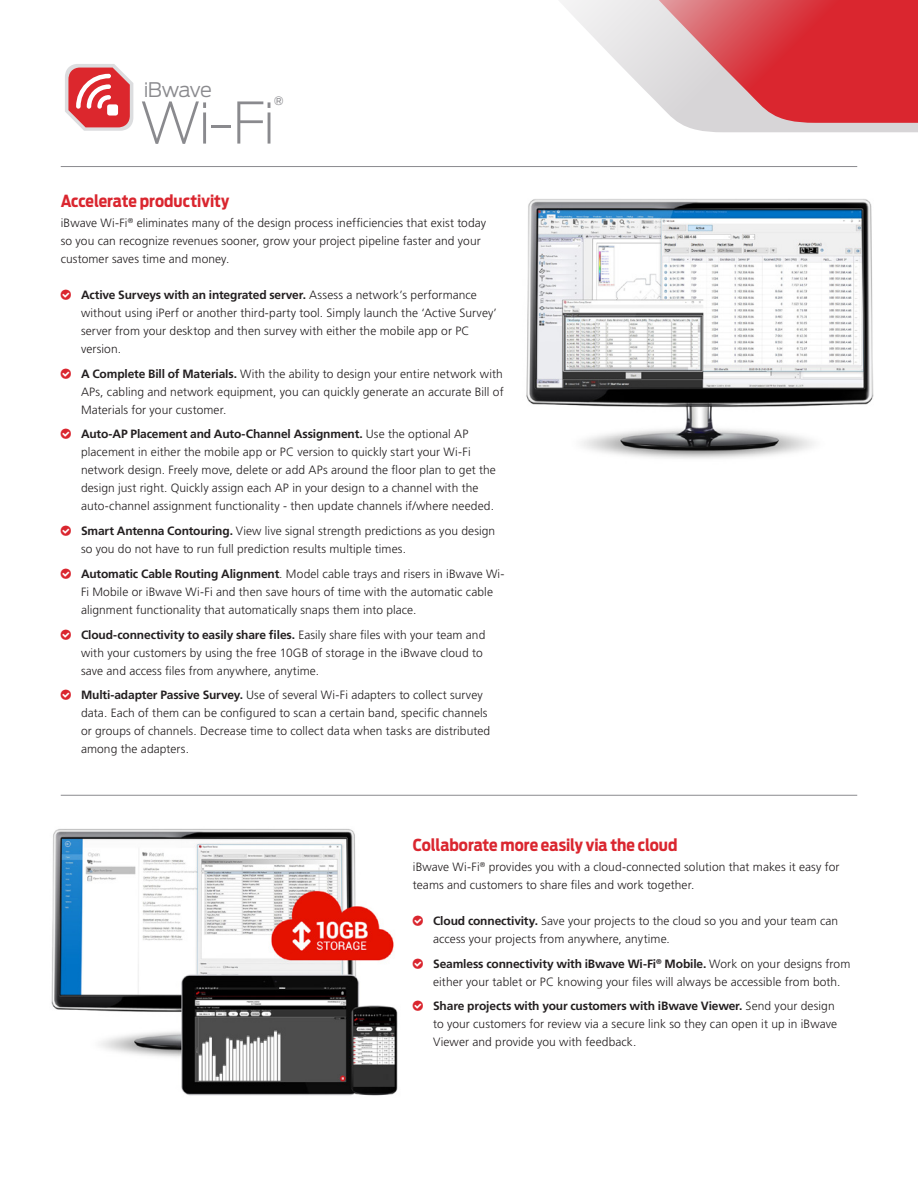
<style>
.page{position:relative;width:918px;height:1188px;background:#fff}
.page>*{position:absolute;margin:0;border:0;box-sizing:border-box;transform-origin:0 0}
.t1{font:200 56.85px "Antenna";color:#8a8a8e}
.t2{font:300 19.95px "Antenna";letter-spacing:-.035em;color:#8a8a8e}
.red_sub_head{font:700 16.5px "Antenna Cond";color:#da262f}
.feature_text{font:300 12px/18px "Frutiger LT Std";letter-spacing:.005em;color:#231f20}
.t3{font:500 11.4px "Antenna";color:#8a8a8e}
.s1{font-weight:700}
</style>
<div class="page">
<svg style="left:561px;top:0;width:357px;height:132px"></svg>
<svg style="left:646px;top:0;width:272px;height:123px;background:#db6369"></svg>
<hr style="left:61px;top:166px;width:796px;height:1px;background:#8a8a8e">
<svg style="left:65px;top:64px;width:68px;height:67px"></svg>
<img style="left:526px;top:199px;width:348px;height:260px">
<img style="left:51px;top:829px;width:347px;height:267px">
<hr style="left:61px;top:795px;width:796px;height:1px;background:#8a8a8e">
<p class="t2" style="left:144px;top:78px;width:70px">iBwave</p>
<p class="t1" style="left:140px;top:89px;width:137px">Wi-Fi</p>
<p class="t3" style="left:274px;top:94px;width:11px">®</p>
<p class="red_sub_head" style="left:61px;top:191px;width:170px">Accelerate productivity</p>
<p class="feature_text" style="left:61px;top:214px;width:427px">iBwave Wi-Fi<sup>®</sup> eliminates many of the design process inefficiencies that exist today so you can recognize revenues sooner, grow your project pipeline faster and your customer saves time and money.</p>
<p class="feature_text" style="left:81px;top:286px;width:417px"><span class="s1">Active Surveys with an integrated server.</span> Assess a network’s performance without using iPerf or another third-party tool. Simply launch the ‘Active Survey’ server from your desktop and then survey with either the mobile app or PC version.</p>
<p class="feature_text" style="left:81px;top:365px;width:424px;text-align:justify"><span class="s1">A Complete Bill of Materials.</span> With the ability to design your entire network with APs, cabling and network equipment, you can quickly generate an accurate Bill of Materials for your customer.</p>
<p class="feature_text" style="left:81px;top:425px;width:416px"><span class="s1">Auto-AP Placement and Auto-Channel Assignment.</span> Use the optional AP placement in either the mobile app or PC version to quickly start your Wi-Fi network design. Freely move, delete or add APs around the floor plan to get the design just right. Quickly assign each AP in your design to a channel with the auto-channel assignment functionality - then update channels if/where needed.</p>
<p class="feature_text" style="left:81px;top:522px;width:416px"><span class="s1">Smart Antenna Contouring.</span> View live signal strength predictions as you design so you do not have to run full prediction results multiple times.</p>
<p class="feature_text" style="left:81px;top:565px;width:425px"><span class="s1">Automatic Cable Routing Alignment</span>. Model cable trays and risers in iBwave Wi-<br>Fi Mobile or iBwave Wi-Fi and then save hours of time with the automatic cable alignment functionality that automatically snaps them into place.</p>
<p class="feature_text" style="left:81px;top:626px;width:406px"><span class="s1">Cloud-connectivity to easily share files.</span> Easily share files with your team and with your customers by using the free 10GB of storage in the iBwave cloud to save and access files from anywhere, anytime.</p>
<p class="feature_text" style="left:81px;top:686px;width:411px"><span class="s1">Multi-adapter Passive Survey.</span> Use of several Wi-Fi adapters to collect survey data. Each of them can be configured to scan a certain band, specific channels or groups of channels. Decrease time to collect data when tasks are distributed among the adapters.</p>
<p class="red_sub_head" style="left:413px;top:835px;width:266px">Collaborate more easily via the cloud</p>
<p class="feature_text" style="left:413px;top:858px;width:428px">iBwave Wi-Fi<sup>®</sup> provides you with a cloud-connected solution that makes it easy for teams and customers to share files and work together.</p>
<p class="feature_text" style="left:433px;top:912px;width:407px"><span class="s1">Cloud connectivity.</span> Save your projects to the cloud so you and your team can access your projects from anywhere, anytime.</p>
<p class="feature_text" style="left:433px;top:955px;width:419px"><span class="s1">Seamless connectivity with iBwave Wi-Fi</span><sup>®</sup> <span class="s1">Mobile.</span> Work on your designs from either your tablet or PC knowing your files will always be accessible from both.</p>
<p class="feature_text" style="left:433px;top:997px;width:406px"><span class="s1">Share projects with your customers with iBwave Viewer.</span> Send your design to your customers for review via a secure link so they can open it up in iBwave<br>Viewer and provide you with feedback.</p>
</div>
